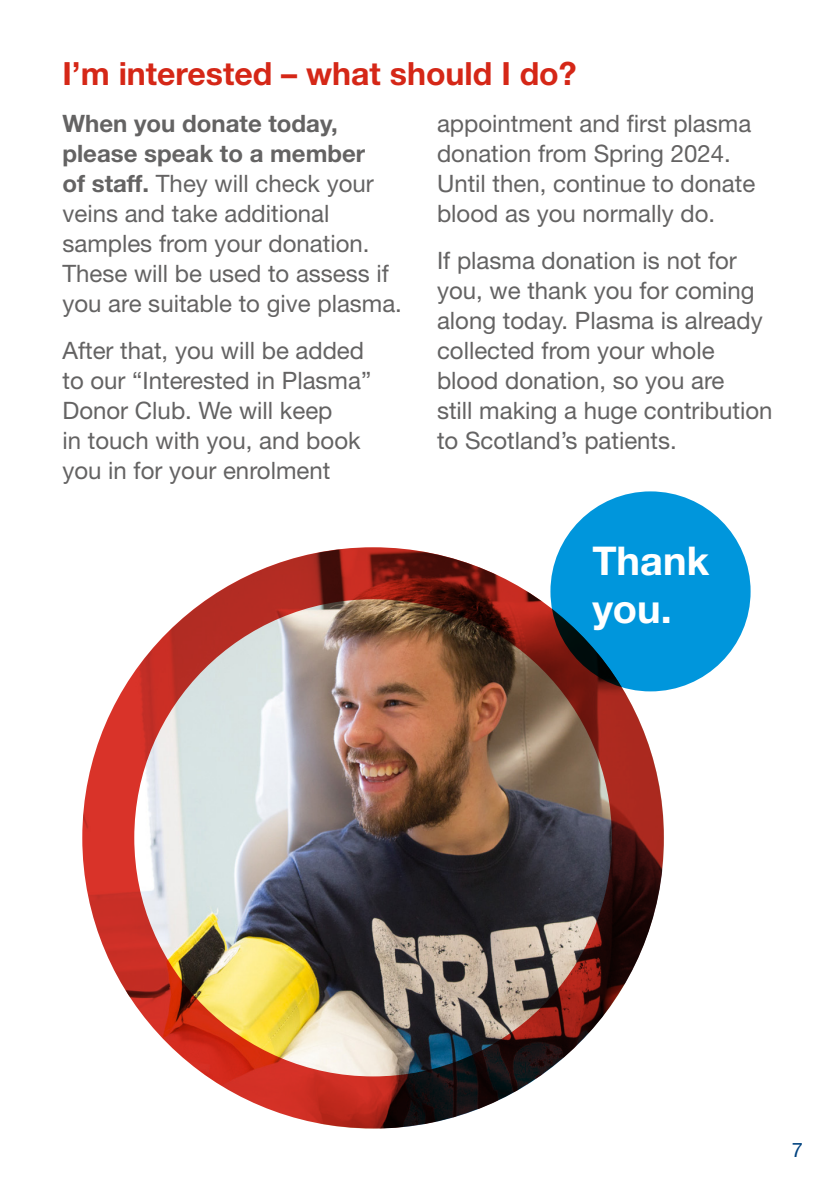
<style>
.page{position:relative;width:840px;height:1191px;background:#fff}
.page>*{position:absolute;margin:0;border:0;box-sizing:border-box;transform-origin:0 0}
.NSS_Paragraph_Style{font:700 39.8px/47.6px "Helvetica Neue LT Std";color:#fff}
.Sub_heading{font:700 32px "Helvetica Neue LT Std";color:#d52717}
.Sub_heading-2{font:24px/30px "Helvetica Neue LT Std";color:#646363}
.NSS_Paragraph_Style-2{font:24px/30px "Helvetica Neue LT Std";color:#646363}
.t1{font:20px "Helvetica Neue LT Std";color:#004380}
.s1{font-weight:700}
</style>
<div class="page">
<img style="left:82px;top:547px;width:581px;height:581px;border-radius:290px">
<div style="left:82px;top:547px;width:581px;height:581px;border:52px solid #d93329;border-radius:50%"></div>
<div style="left:550px;top:491px;width:200px;height:200px;background:#0096dc;border-radius:50%"></div>
<p class="Sub_heading" style="left:62px;top:54px;width:515px">I’m interested – what should I do?</p>
<p class="Sub_heading-2" style="left:62px;top:108px;width:341px"><span class="s1">When you donate today, please speak to a member<br>of staff.</span> They will check your veins and take additional samples from your donation.<br>These will be used to assess if you are suitable to give plasma.</p>
<p class="Sub_heading-2" style="left:62px;top:335px;width:310px">After that, you will be added to our “Interested in Plasma”<br>Donor Club. We will keep<br>in touch with you, and book you in for your enrolment</p>
<p class="Sub_heading-2" style="left:437px;top:108px;width:319px">appointment and first plasma donation from Spring 2024.<br>Until then, continue to donate blood as you normally do.</p>
<p class="NSS_Paragraph_Style-2" style="left:437px;top:245px;width:337px">If plasma donation is not for you, we thank you for coming along today. Plasma is already collected from your whole blood donation, so you are<br>still making a huge contribution to Scotland’s patients.</p>
<p class="NSS_Paragraph_Style" style="left:592px;top:536px;width:118px">Thank you.</p>
<p class="t1" style="left:791px;top:1138px;width:13px">7</p>
</div>
